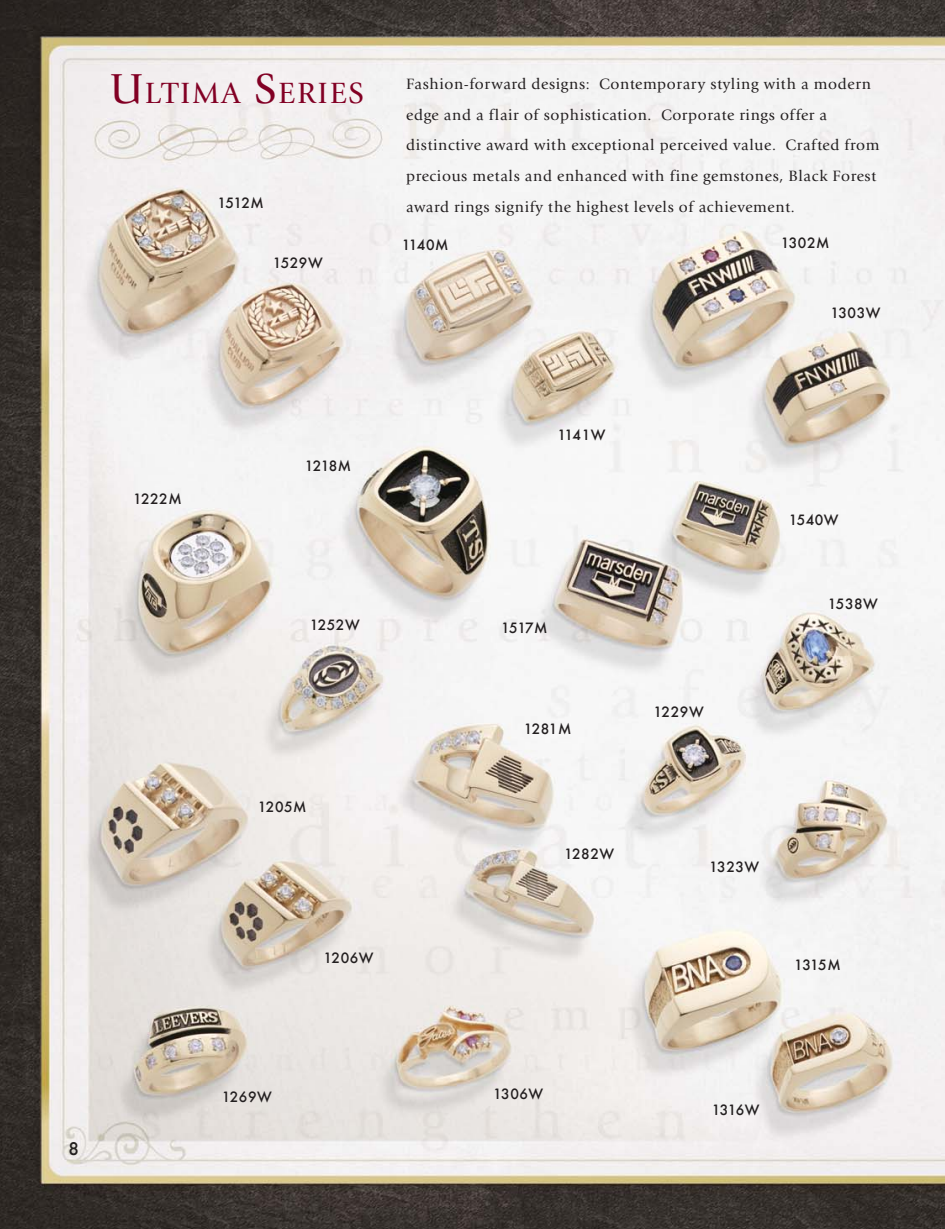
<style>
.page{position:relative;width:945px;height:1229px;background:#fff}
.page>*{position:absolute;margin:0;border:0;box-sizing:border-box;transform-origin:0 0}
.t1{font:30.28px "Giovanni ITC";letter-spacing:.055em;color:#820024}
.t2{font:500 16.97px "Futura";color:#231f20}
.t3{font:15.4px/30.8px "Giovanni ITC";letter-spacing:.04em;color:#231f20}
.t4{font:500 13.83px "Futura";letter-spacing:.04em;color:#231f20}
.s1{font-size:43.23px}
</style>
<div class="page">
<img style="left:0;top:0;width:945px;height:1228px">
<h1 class="t1" style="left:110px;top:81px;width:255px"><span class="s1">U</span>LTIMA <span class="s1">S</span>ERIES</h1>
<p class="t4" style="left:217px;top:193px;width:48px">1512M</p>
<p class="t4" style="left:273px;top:253px;width:52px">1529W</p>
<p class="t3" style="left:406px;top:70px;width:475px">Fashion-forward designs: Contemporary styling with a modern edge and a flair of sophistication. Corporate rings offer a distinctive award with exceptional perceived value. Crafted from precious metals and enhanced with fine gemstones, Black Forest award rings signify the highest levels of achievement.</p>
<p class="t4" style="left:402px;top:235px;width:48px">1140M</p>
<p class="t4" style="left:781px;top:233px;width:50px">1302M</p>
<p class="t4" style="left:830px;top:304px;width:52px">1303W</p>
<p class="t4" style="left:133px;top:489px;width:50px">1222M</p>
<p class="t4" style="left:305px;top:457px;width:48px">1218M</p>
<p class="t4" style="left:310px;top:616px;width:52px">1252W</p>
<p class="t4" style="left:258px;top:798px;width:50px">1205M</p>
<p class="t4" style="left:324px;top:949px;width:52px">1206W</p>
<p class="t4" style="left:557px;top:426px;width:50px">1141W</p>
<p class="t4" style="left:501px;top:619px;width:48px">1517M</p>
<p class="t4" style="left:524px;top:719px;width:49px">1281M</p>
<p class="t4" style="left:654px;top:702px;width:52px">1229W</p>
<p class="t4" style="left:789px;top:511px;width:51px">1540W</p>
<p class="t4" style="left:828px;top:594px;width:52px">1538W</p>
<p class="t4" style="left:564px;top:844px;width:52px">1282W</p>
<p class="t4" style="left:709px;top:858px;width:52px">1323W</p>
<p class="t4" style="left:794px;top:955px;width:48px">1315M</p>
<p class="t2" style="left:68px;top:1137px;width:12px">8</p>
<p class="t4" style="left:222px;top:1087px;width:52px">1269W</p>
<p class="t4" style="left:493px;top:1084px;width:52px">1306W</p>
<p class="t4" style="left:712px;top:1100px;width:49px">1316W</p>
</div>
